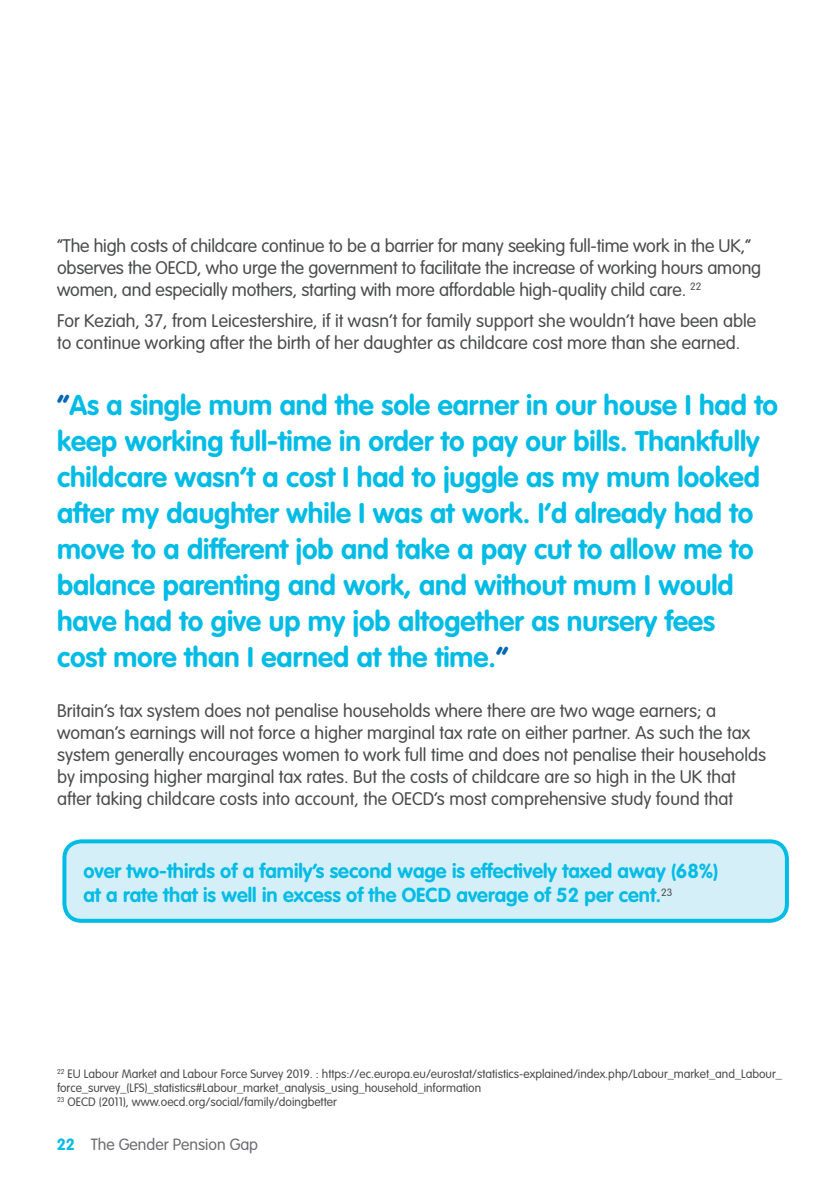
<style>
.page{position:relative;width:840px;height:1191px;background:#fff}
.page>*{position:absolute;margin:0;border:0;box-sizing:border-box;transform-origin:0 0}
._3__Subheading_2_-_1{font:700 28px/36px "VAG Rounded Std";color:#02bce5}
._3__Subheading_2_-_1-2{font:700 20px/24px "VAG Rounded Std";color:#02bce5}
._3__Subheading_2_-_1-3{font:300 18px/22px "VAG Rounded Std";color:#4b4c4d}
.t1{font:300 16px "VAG Rounded Std";color:#6c6d70}
._3__Subheading_2_-_1-4{font:300 12px/14px "VAG Rounded Std";color:#4b4c4d}
.s1{color:#0168b3}
.s2{font-weight:700;color:#02bce5}
</style>
<div class="page">
<div style="left:64px;top:841px;width:722px;height:79px;background:#d5eff8;border-radius:17px"></div>
<div style="left:62px;top:839px;width:726px;height:83px;border:4px solid #02bce5;border-radius:17px"></div>
<p class="_3__Subheading_2_-_1-3" style="left:57px;top:235px;width:705px">“The high costs of childcare continue to be a barrier for many seeking full-time work in the UK,” observes the OECD, who urge the government to facilitate the increase of working hours among women, and especially mothers, starting with more affordable high-quality child care. <sup>22</sup></p>
<p class="_3__Subheading_2_-_1-3" style="left:57px;top:310px;width:700px">For Keziah, 37, from Leicestershire, if it wasn’t for family support she wouldn’t have been able to continue working after the birth of her daughter as childcare cost more than she earned.</p>
<p class="_3__Subheading_2_-_1" style="left:57px;top:388px;width:722px"><span class="s1">“</span>As a single mum and the sole earner in our house I had to keep working full-time in order to pay our bills. Thankfully childcare wasn’t a cost I had to juggle as my mum looked after my daughter while I was at work. I’d already had to move to a different job and take a pay cut to allow me to balance parenting and work, and without mum I would have had to give up my job altogether as nursery fees<br>cost more than I earned at the time.<span class="s1">“</span></p>
<p class="_3__Subheading_2_-_1-3" style="left:57px;top:700px;width:710px">Britain’s tax system does not penalise households where there are two wage earners; a woman’s earnings will not force a higher marginal tax rate on either partner. As such the tax system generally encourages women to work full time and does not penalise their households by imposing higher marginal tax rates. But the costs of childcare are so high in the UK that after taking childcare costs into account, the OECD’s most comprehensive study found that</p>
<p class="_3__Subheading_2_-_1-2" style="left:83px;top:859px;width:636px">over two-thirds of a family’s second wage is effectively taxed away (68%) at a rate that is well in excess of the OECD average of 52 per cent.<sup>23</sup></p>
<p class="_3__Subheading_2_-_1-4" style="left:57px;top:1067px;width:725px"><sup>22</sup> EU Labour Market and Labour Force Survey 2019. : https://ec.europa.eu/eurostat/statistics-explained/index.php/Labour_market_and_Labour_ force_survey_(LFS)_statistics#Labour_market_analysis_using_household_information<br><sup>23</sup> OECD (2011), www.oecd.org/social/family/doingbetter</p>
<p class="t1" style="left:57px;top:1135px;width:203px"><span class="s2">22</span> The Gender Pension Gap</p>
</div>
